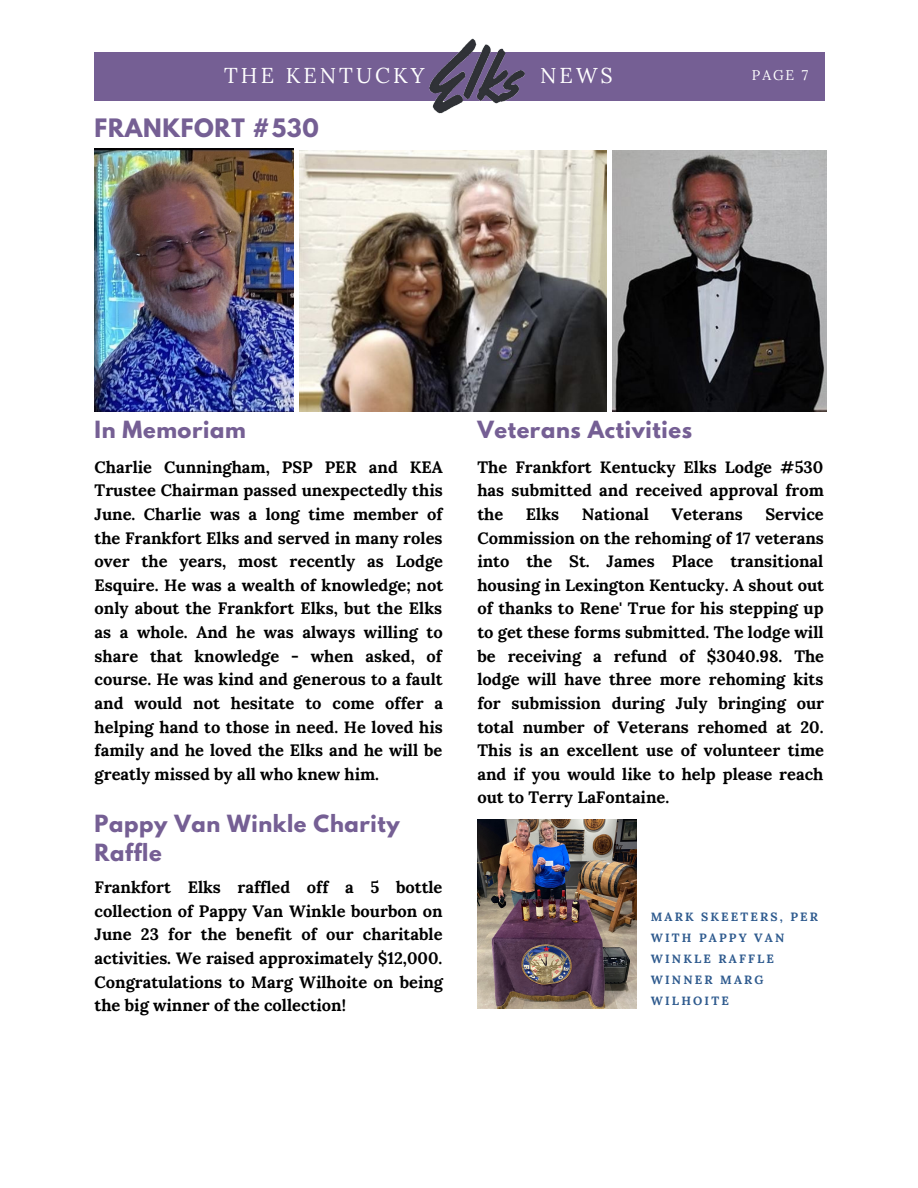
<style>
.page{position:relative;width:918px;height:1188px;background:#fff}
.page>*{position:absolute;margin:0;border:0;box-sizing:border-box;transform-origin:0 0}
.t1{font:700 22.5px "League Spartan";letter-spacing:.03em;color:#755f94}
.t2{font:21.45px "Lora";letter-spacing:.14em;color:#fff}
.t3{font:700 21px/29.2px "League Spartan";letter-spacing:.03em;color:#755f94}
.t4{font:700 16.5px/23.7px "Lora";color:#000;text-align:justify}
.t5{font:13.95px "Lora";color:#fff}
.t6{font:700 12px/21px "Lora";letter-spacing:.18em;color:#2e5a8e}
</style>
<div class="page">
<div style="left:95px;top:53px;width:730px;height:47px;background:#755f94"></div>
<img style="left:429px;top:38px;width:97px;height:76px">
<img style="left:95px;top:149px;width:199px;height:263px">
<img style="left:300px;top:150px;width:306px;height:262px">
<img style="left:612px;top:150px;width:215px;height:262px">
<img style="left:477px;top:819px;width:159px;height:189px">
<p class="t2" style="left:224px;top:61px;width:202px">THE KENTUCKY</p>
<p class="t2" style="left:540px;top:61px;width:74px">NEWS</p>
<p class="t5" style="left:752px;top:66px;width:58px">PAGE 7</p>
<p class="t1" style="left:95px;top:117px;width:226px">FRANKFORT #530</p>
<p class="t3" style="left:95px;top:418px;width:153px">In Memoriam</p>
<p class="t4" style="left:95px;top:455px;width:350px">Charlie Cunningham, PSP PER and KEA Trustee Chairman passed unexpectedly this June. Charlie was a long time member of the Frankfort Elks and served in many roles over the years, most recently as Lodge Esquire. He was a wealth of knowledge; not only about the Frankfort Elks, but the Elks as a whole. And he was always willing to share that knowledge - when asked, of course. He was kind and generous to a fault and would not hesitate to come offer a helping hand to those in need. He loved his family and he loved the Elks and he will be greatly missed by all who knew him.</p>
<p class="t3" style="left:95px;top:811px;width:307px">Pappy Van Winkle Charity<br>Raffle</p>
<p class="t4" style="left:95px;top:875px;width:350px">Frankfort Elks raffled off a 5 bottle collection of Pappy Van Winkle bourbon on June 23 for the benefit of our charitable activities. We raised approximately $12,000.<br>Congratulations to Marg Wilhoite on being the big winner of the collection!</p>
<p class="t3" style="left:477px;top:418px;width:216px">Veterans Activities</p>
<p class="t4" style="left:477px;top:455px;width:348px">The Frankfort Kentucky Elks Lodge #530 has submitted and received approval from the</p>
<p class="t4" style="left:477px;top:502px;width:348px;text-indent:288px">Service Commission on the rehoming of 17 veterans into the St. James Place transitional housing in Lexington Kentucky. A shout out of thanks to Rene' True for his stepping up to get these forms submitted. The lodge will be receiving a refund of $3040.98. The lodge will have three more rehoming kits for submission during July bringing our total number of Veterans rehomed at 20.<br>This is an excellent use of volunteer time and if you would like to help please reach out to Terry LaFontaine.</p>
<p class="t4" style="left:526px;top:502px;width:35px">Elks</p>
<p class="t4" style="left:582px;top:502px;width:69px">National</p>
<p class="t4" style="left:672px;top:502px;width:73px">Veterans</p>
<p class="t6" style="left:651px;top:906px;width:169px">MARK SKEETERS, PER<br>WITH PAPPY VAN<br>WINKLE RAFFLE<br>WINNER MARG<br>WILHOITE</p>
</div>
